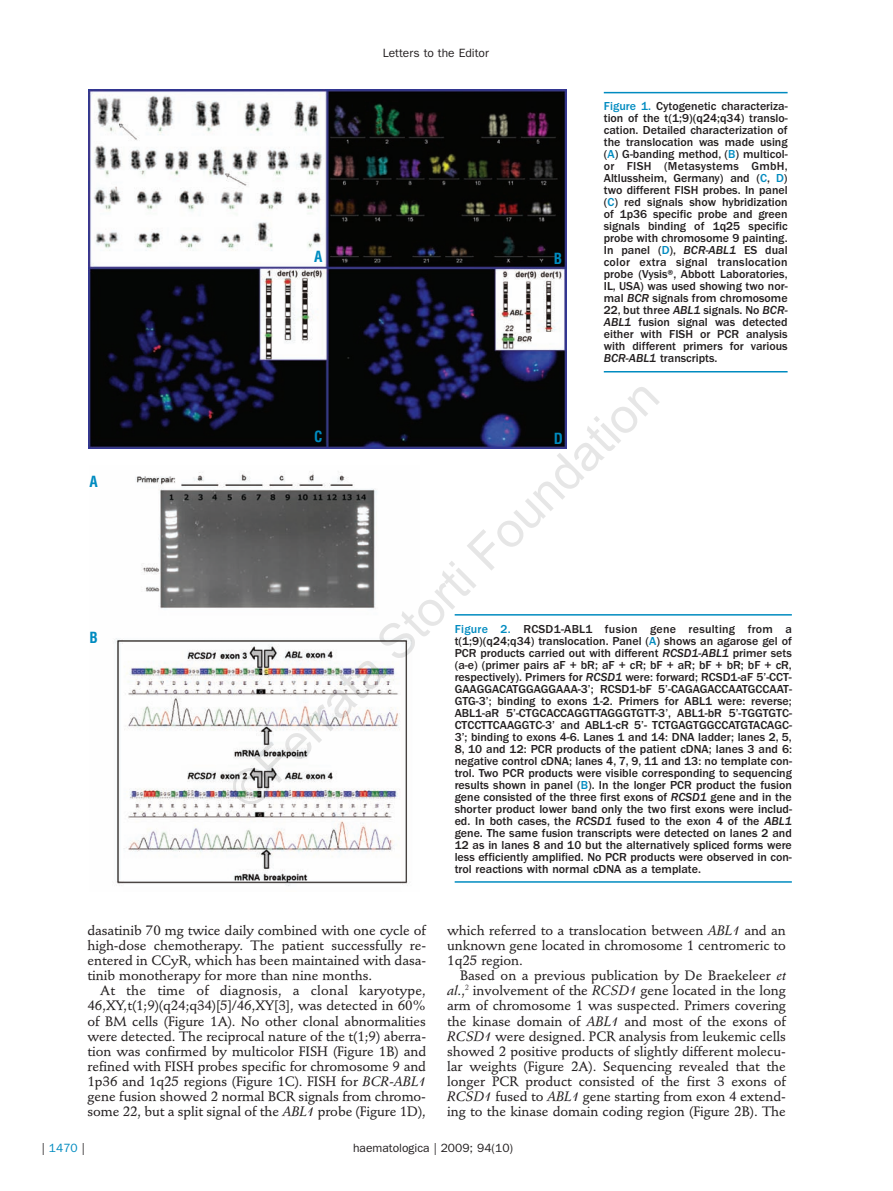
<style>
.page{position:relative;width:893px;height:1191px;background:#fff}
.page>*{position:absolute;margin:0;border:0;box-sizing:border-box;transform-origin:0 0}
.t1{font:49.05px "Arial";color:rgb(0 0 0/.1)}
.t2{font:700 condensed 15px "Helvetica";color:#008bc0}
.t3{font:500 13.5px/15.1px "Stempel Schneidler";letter-spacing:-.005em;color:#231f20;text-align:justify}
.t4{font:500 12px/12px "Franklin Gothic";color:#231f20;text-align:justify}
.t5{font:12px "Franklin Gothic";color:#231f20}
.t6{font:12px "Franklin Gothic";color:#008bc0}
.s1{color:#008bc0}
.s2{font-style:italic}
.s3{font-family:"Stempel Schneidler Med";font-weight:400;font-style:italic}
.s4{color:#231f20}
</style>
<div class="page">
<img style="left:88px;top:90px;width:479px;height:358px">
<hr style="left:604px;top:92px;width:184px;height:1px;background:#008bc0">
<hr style="left:604px;top:371px;width:184px;height:1px;background:#008bc0">
<img style="left:115px;top:471px;width:297px;height:415px">
<hr style="left:455px;top:614px;width:337px;height:1px;background:#008bc0">
<hr style="left:455px;top:881px;width:337px;height:1px;background:#008bc0">
<p class="t2" style="left:89px;top:473px;width:10px">A</p>
<p class="t2" style="left:89px;top:629px;width:10px">B</p>
<p class="t5" style="left:383px;top:48px;width:108px">Letters to the Editor</p>
<p class="t2" style="left:314px;top:248px;width:10px">A</p>
<p class="t2" style="left:554px;top:250px;width:10px">B</p>
<p class="t4" style="left:604px;top:101px;width:185px"><span class="s1">Figure 1.</span> Cytogenetic characteriza&shy;tion of the t(1;9)(q24;q34) translo&shy;cation. Detailed characterization of the translocation was made using (<span class="s1">A</span>) G-banding method, (<span class="s1">B</span>) multicol&shy;or FISH (Metasystems GmbH, Altlussheim, Germany) and (<span class="s1">C</span>, <span class="s1">D</span>) two different FISH probes. In panel (<span class="s1">C</span>) red signals show hybridization of 1p36 specific probe and green signals binding of 1q25 specific probe with chromosome 9 painting.<br>In panel (<span class="s1">D</span>), <span class="s2">BCR-ABL1</span> ES dual color extra signal translocation probe (Vysis®, Abbott Laboratories, IL, USA) was used showing two nor&shy;mal <span class="s2">BCR</span> signals from chromosome 22, but three <span class="s2">ABL1</span> signals. No <span class="s2">BCR-ABL1</span> fusion signal was detected either with FISH or PCR analysis with different primers for various <span class="s2">BCR-ABL1</span> transcripts.</p>
<h1 class="t1" style="left:219px;top:779px;width:584px;rotate:-45deg">©Ferrata Storti Foundation</h1>
<p class="t2" style="left:314px;top:428px;width:10px">C</p>
<p class="t2" style="left:554px;top:429px;width:11px">D</p>
<p class="t4" style="left:455px;top:623px;width:339px"><span class="s1">Figure 2.</span> RCSD1-ABL1 fusion gene resulting from a t(1;9)(q24;q34) translocation. Panel (<span class="s1">A</span>) shows an agarose gel of PCR products carried out with different <span class="s2">RCSD1-ABL1</span> primer sets (a-e) (primer pairs aF + bR; aF + cR; bF + aR; bF + bR; bF + cR, respectively). Primers for <span class="s2">RCSD1</span> were: forward; RCSD1-aF 5’-CCT-GAAGGACATGGAGGAAA-3’; RCSD1-bF 5’-CAGAGACCAATGCCAAT-GTG-3’; binding to exons 1-2. Primers for ABL1 were: reverse; ABL1-aR 5’-CTGCACCAGGTTAGGGTGTT-3’, ABL1-bR 5’-TGGTGTC-CTCCTTCAAGGTC-3’ and ABL1-cR 5’- TCTGAGTGGCCATGTACAGC-3’; binding to exons 4-6. Lanes 1 and 14: DNA ladder; lanes 2, 5, 8, 10 and 12: PCR products of the patient cDNA; lanes 3 and 6: negative control cDNA; lanes 4, 7, 9, 11 and 13: no template con&shy;trol. Two PCR products were visible corresponding to sequencing results shown in panel (<span class="s1">B</span>). In the longer PCR product the fusion gene consisted of the three first exons of <span class="s2">RCSD1</span> gene and in the shorter product lower band only the two first exons were includ&shy;ed. In both cases, the <span class="s2">RCSD1</span> fused to the exon 4 of the <span class="s2">ABL1 </span>gene. The same fusion transcripts were detected on lanes 2 and 12 as in lanes 8 and 10 but the alternatively spliced forms were less efficiently amplified. No PCR products were observed in con&shy;trol reactions with normal cDNA as a template.</p>
<p class="t3" style="left:87px;top:924px;width:340px">dasatinib 70 mg twice daily combined with one cycle of high-dose chemotherapy. The patient successfully re&shy;entered in CCyR, which has been maintained with dasa&shy;tinib monotherapy for more than nine months.</p>
<p class="t3" style="left:87px;top:984px;width:340px;text-indent:13px">At the time of diagnosis, a clonal karyotype, 46,XY,t(1;9)(q24;q34)[5]/46,XY[3], was detected in 60% of BM cells (Figure 1A). No other clonal abnormalities were detected. The reciprocal nature of the t(1;9) aberra&shy;tion was confirmed by multicolor FISH (Figure 1B) and refined with FISH probes specific for chromosome 9 and 1p36 and 1q25 regions (Figure 1C). FISH for <span class="s3">BCR-ABL1 </span>gene fusion showed 2 normal BCR signals from chromo&shy;some 22, but a split signal of the <span class="s3">ABL1</span> probe (Figure 1D),</p>
<p class="t3" style="left:447px;top:924px;width:340px">which referred to a translocation between <span class="s3">ABL1</span> and an unknown gene located in chromosome 1 centromeric to 1q25 region.</p>
<p class="t3" style="left:447px;top:969px;width:340px;text-indent:13px">Based on a previous publication by De Braekeleer <span class="s3">et al</span>.,<sup>2</sup> involvement of the <span class="s3">RCSD1</span> gene located in the long arm of chromosome 1 was suspected. Primers covering the kinase domain of <span class="s3">ABL1</span> and most of the exons of <span class="s3">RCSD1</span> were designed. PCR analysis from leukemic cells showed 2 positive products of slightly different molecu&shy;lar weights (Figure 2A). Sequencing revealed that the longer PCR product consisted of the first 3 exons of <span class="s3">RCSD1</span> fused to <span class="s3">ABL1</span> gene starting from exon 4 extend&shy;ing to the kinase domain coding region (Figure 2B). The</p>
<p class="t6" style="left:42px;top:1143px;width:44px"><span class="s4">|</span> 1470 <span class="s4">|</span></p>
<p class="t5" style="left:353px;top:1143px;width:161px">haematologica | 2009; 94(10)</p>
</div>
